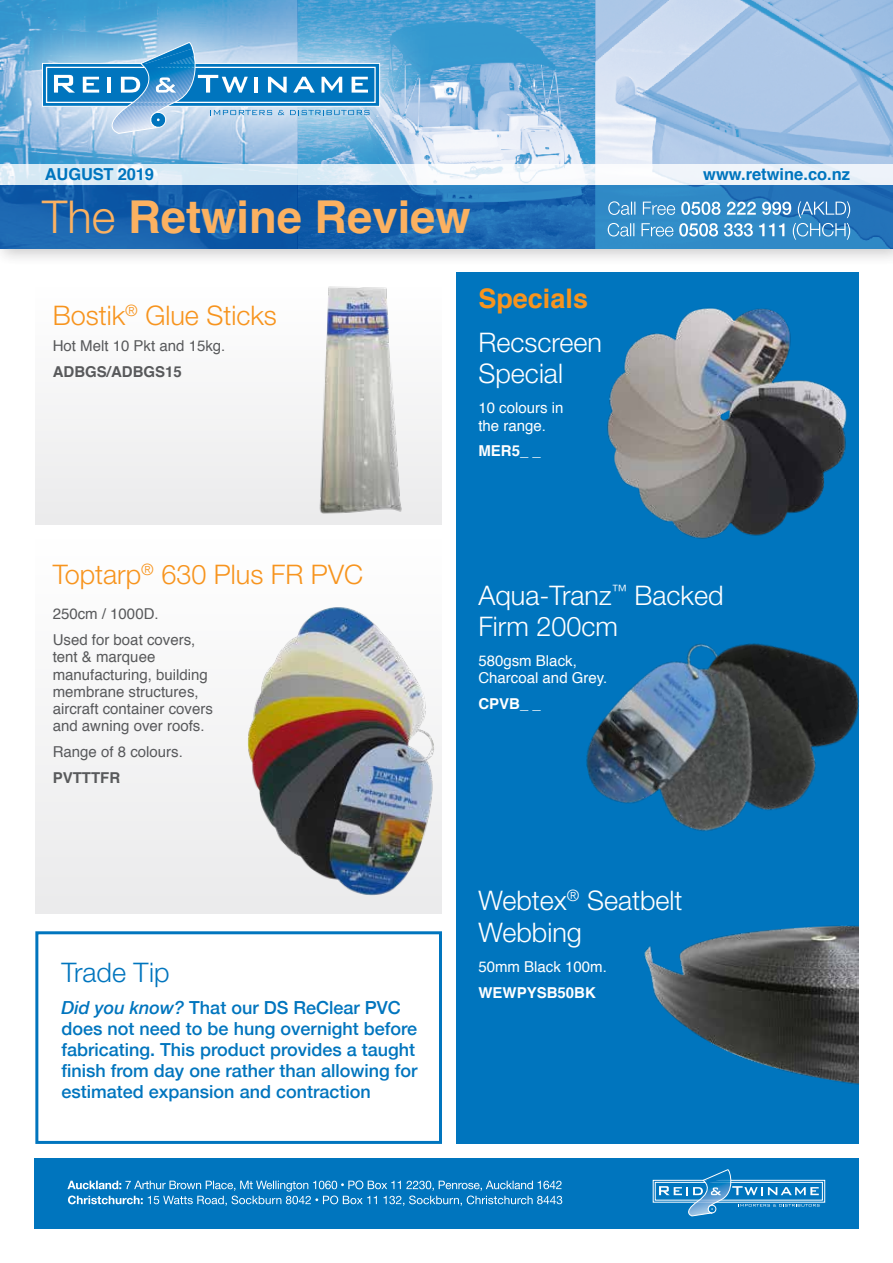
<style>
.page{position:relative;width:893px;height:1263px;background:#fff}
.page>*{position:absolute;margin:0;border:0;box-sizing:border-box;transform-origin:0 0}
.t1{font:700 45.3px "Helvetica";color:#fbb161}
.t2{font:300 27px/31.5px "Helvetica Neue LT Std";color:#fff}
.t3{font:300 27px "Helvetica Neue LT Std";color:#f7941e}
.t4{font:700 27px "Helvetica";color:#f7941e}
.t5{font:300 27px "Helvetica Neue LT Std";color:#0075be}
.t6{font:500 18px/21px "Helvetica Neue";color:#0075be}
.t7{font:700 16.5px "Helvetica";color:#0075be}
.t8{font:15px/17.2px "Helvetica";color:#58595b}
.t9{font:15px/17.2px "Helvetica";color:#fff}
.t10{font:700 15px "Helvetica";color:#fff}
.t11{font:700 15px "Helvetica";color:#58595b}
.s1{font-family:"Helvetica Neue LT Std";font-weight:300}
.s2{font-style:italic}
</style>
<div class="page">
<div style="left:34px;top:1158px;width:825px;height:71px;background:#0075be"></div>
<svg style="left:67px;top:1180px;width:495px;height:26px"></svg>
<svg style="left:653px;top:1180px;width:172px;height:22px"></svg>
<div style="left:655px;top:1182px;width:168px;height:18px;background:#0075be;border:1px solid #fff"></div>
<svg style="left:659px;top:1169px;width:161px;height:47px"></svg>
<img style="left:439px;top:0;width:454px;height:165px">
<div style="left:0;top:175px;width:893px;height:92px;background:#231f20;opacity:.3"></div>
<svg style="left:0;top:185px;width:893px;height:64px;background:#1a68b1"></svg>
<div style="left:0;top:0;width:439px;height:191px;background:#fff;opacity:.85"></div>
<div style="left:42px;top:63px;width:338px;height:44px;background:linear-gradient(to bottom,#0075be,#0175be);border:1px solid #fff"></div>
<div style="left:46px;top:67px;width:330px;height:36px;background:#0075be;border:1px solid #fff"></div>
<svg style="left:54px;top:75px;width:21px;height:18px"></svg>
<svg style="left:83px;top:42px;width:287px;height:92px"></svg>
<svg style="left:608px;top:201px;width:242px;height:39px;background:#579ed0"></svg>
<svg style="left:0;top:165px;width:893px;height:20px"></svg>
<div style="left:456px;top:272px;width:403px;height:872px;background:#0075be"></div>
<div style="left:35px;top:931px;width:407px;height:213px;background:#fff;border:3px solid #0075be"></div>
<div style="left:35px;top:287px;width:407px;height:238px;background:#f4f4f5"></div>
<img style="left:287px;top:264px;width:143px;height:250px">
<div style="left:35px;top:539px;width:407px;height:375px;background:#f6f6f7"></div>
<img style="left:222px;top:607px;width:220px;height:303px">
<img style="left:607px;top:308px;width:240px;height:231px">
<img style="left:586px;top:643px;width:273px;height:188px">
<img style="left:644px;top:925px;width:215px;height:160px">
<p class="t7" style="left:45px;top:161px;width:111px">AUGUST 2019</p>
<p class="t7" style="left:703px;top:161px;width:149px">www.retwine.co.nz</p>
<h1 class="t1" style="left:42px;top:181px;width:430px"><span class="s1">The</span> Retwine Review</h1>
<h2 class="t3" style="left:53px;top:299px;width:226px">Bostik<sup>®</sup> Glue Sticks</h2>
<p class="t8" style="left:53px;top:337px;width:174px">Hot Melt 10 Pkt and 15kg.</p>
<p class="t11" style="left:53px;top:359px;width:131px">ADBGS/ADBGS15</p>
<h2 class="t4" style="left:478px;top:276px;width:111px">Specials</h2>
<h2 class="t2" style="left:478px;top:326px;width:125px">Recscreen<br>Special</h2>
<p class="t9" style="left:478px;top:400px;width:87px">10 colours in the range.</p>
<p class="t10" style="left:478px;top:439px;width:64px">MER5_ _</p>
<h2 class="t3" style="left:53px;top:558px;width:312px">Toptarp<sup>®</sup> 630 Plus FR PVC</h2>
<p class="t8" style="left:53px;top:601px;width:144px;line-height:25.8px">250cm / 1000D.<br>Used for boat covers,</p>
<p class="t8" style="left:53px;top:649px;width:162px">tent &amp; marquee manufacturing, building membrane structures, aircraft container covers and awning over roofs.</p>
<p class="t8" style="left:53px;top:743px;width:132px">Range of 8 colours.</p>
<p class="t11" style="left:53px;top:765px;width:69px">PVTTTFR</p>
<h2 class="t2" style="left:478px;top:579px;width:247px">Aqua-Tranz<sup>™</sup> Backed<br>Firm 200cm</h2>
<p class="t9" style="left:478px;top:653px;width:130px">580gsm Black,<br>Charcoal and Grey.</p>
<p class="t10" style="left:478px;top:692px;width:64px">CPVB_ _</p>
<h2 class="t5" style="left:62px;top:956px;width:110px">Trade Tip</h2>
<p class="t6" style="left:62px;top:996px;width:357px"><span class="s2">Did you know?</span> That our DS ReClear PVC does not need to be hung overnight before fabricating. This product provides a taught finish from day one rather than allowing for estimated expansion and contraction</p>
<h2 class="t2" style="left:478px;top:884px;width:206px">Webtex<sup>®</sup> Seatbelt<br>Webbing</h2>
<p class="t9" style="left:478px;top:958px;width:130px">50mm Black 100m.</p>
<p class="t10" style="left:478px;top:980px;width:119px">WEWPYSB50BK</p>
</div>
